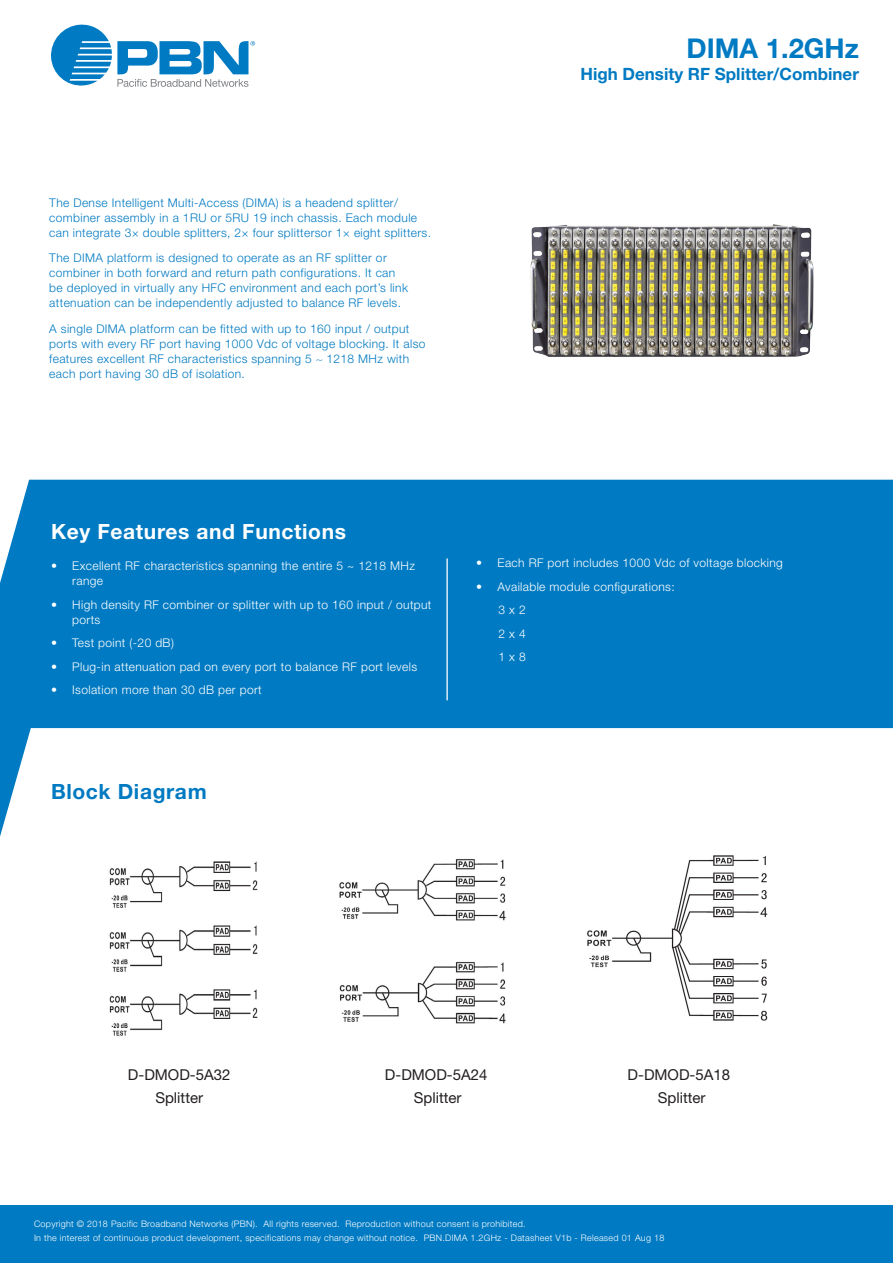
<style>
.page{position:relative;width:893px;height:1263px;background:#fff}
.page>*{position:absolute;margin:0;border:0;box-sizing:border-box;transform-origin:0 0}
.Product_Name{font:700 27.3px "Helvetica Neue LT Std";color:#007ac2}
.Heading_White{font:700 21px "Helvetica Neue LT Std";letter-spacing:.03em;color:#fff}
.Heading_Blue{font:700 21px "Helvetica Neue LT Std";letter-spacing:.03em;color:#007ac2}
.t1{font:700 16.95px "Helvetica Neue LT Std";color:#007ac2}
.t2{font:15px "Helvetica Neue LT Std";color:#231f20}
.Blue_Body{font:300 12px/15px "Helvetica Neue LT Std";letter-spacing:.03em;color:#007ac2}
.t3{font:300 12px/15px "Helvetica Neue LT Std";letter-spacing:.03em;color:#fff}
.t4{font:300 9px "Helvetica Neue LT Std";letter-spacing:.03em;color:#fff}
.s1{font-family:"Adobe Song Std"}
</style>
<div class="page">
<div style="left:0;top:1205px;width:893px;height:58px;background:#007ac2"></div>
<svg style="left:51px;top:24px;width:204px;height:63px"></svg>
<svg style="left:0;top:480px;width:893px;height:357px;fill:#007ac2"></svg>
<hr style="left:446px;top:558px;width:2px;height:142px;background:#fff">
<img style="left:530px;top:224px;width:284px;height:133px">
<img style="left:109px;top:861px;width:149px;height:175px">
<img style="left:339px;top:859px;width:167px;height:165px">
<img style="left:587px;top:855px;width:181px;height:166px">
<p class="Product_Name" style="left:686px;top:31px;width:174px">DIMA 1.2GHz</p>
<p class="Blue_Body" style="left:49px;top:194px;width:383px">The Dense Intelligent Multi-Access (DIMA) is a headend splitter/ combiner assembly in a 1RU or 5RU 19 inch chassis. Each module can integrate 3× double splitters, 2× four splittersor 1× eight splitters.</p>
<p class="Blue_Body" style="left:49px;top:250px;width:360px">The DIMA platform is designed to operate as an RF splitter or combiner in both forward and return path configurations. It can be deployed in virtually any HFC environment and each port’s link attenuation can be independently adjusted to balance RF levels.</p>
<p class="Blue_Body" style="left:49px;top:321px;width:378px">A single DIMA platform can be fitted with up to 160 input / output ports with every RF port having 1000 Vdc of voltage blocking. It also features excellent RF characteristics spanning 5 <span class="s1">~</span> 1218 MHz with each port having 30 dB of isolation.</p>
<h3 class="t1" style="left:581px;top:64px;width:280px">High Density RF Splitter/Combiner</h3>
<p class="Heading_White" style="left:51px;top:518px;width:297px">Key Features and Functions</p>
<p class="t3" style="left:72px;top:558px;width:344px;text-indent:-21px">• Excellent RF characteristics spanning the entire 5 ~ 1218 MHz range</p>
<p class="t3" style="left:72px;top:597px;width:361px;text-indent:-21px">• High density RF combiner or splitter with up to 160 input / output ports</p>
<p class="t3" style="left:51px;top:635px;width:124px">• Test point (-20 dB)</p>
<p class="t3" style="left:51px;top:659px;width:368px">• Plug-in attenuation pad on every port to balance RF port levels</p>
<p class="t3" style="left:51px;top:682px;width:212px">• Isolation more than 30 dB per port</p>
<p class="Heading_Blue" style="left:51px;top:779px;width:157px">Block Diagram</p>
<p class="t3" style="left:476px;top:555px;width:308px">• Each RF port includes 1000 Vdc of voltage blocking</p>
<p class="t3" style="left:476px;top:578px;width:200px">• Available module configurations:</p>
<p class="t3" style="left:498px;top:602px;width:29px">3 x 2</p>
<p class="t3" style="left:498px;top:625px;width:29px">2 x 4</p>
<p class="t3" style="left:498px;top:649px;width:29px">1 x 8</p>
<p class="t2" style="left:128px;top:1066px;width:104px">D-DMOD-5A32</p>
<p class="t2" style="left:155px;top:1088px;width:49px">Splitter</p>
<p class="t2" style="left:385px;top:1066px;width:104px">D-DMOD-5A24</p>
<p class="t2" style="left:414px;top:1088px;width:49px">Splitter</p>
<p class="t2" style="left:628px;top:1066px;width:104px">D-DMOD-5A18</p>
<p class="t2" style="left:658px;top:1088px;width:49px">Splitter</p>
<p class="t4" style="left:34px;top:1218px;width:493px">Copyright © 2018 Pacific Broadband Networks (PBN). All rights reserved. Reproduction without consent is prohibited.</p>
<p class="t4" style="left:34px;top:1232px;width:632px">In the interest of continuous product development, specifications may change without notice. PBN.DIMA 1.2GHz - Datasheet V1b - Released 01 Aug 18</p>
</div>
